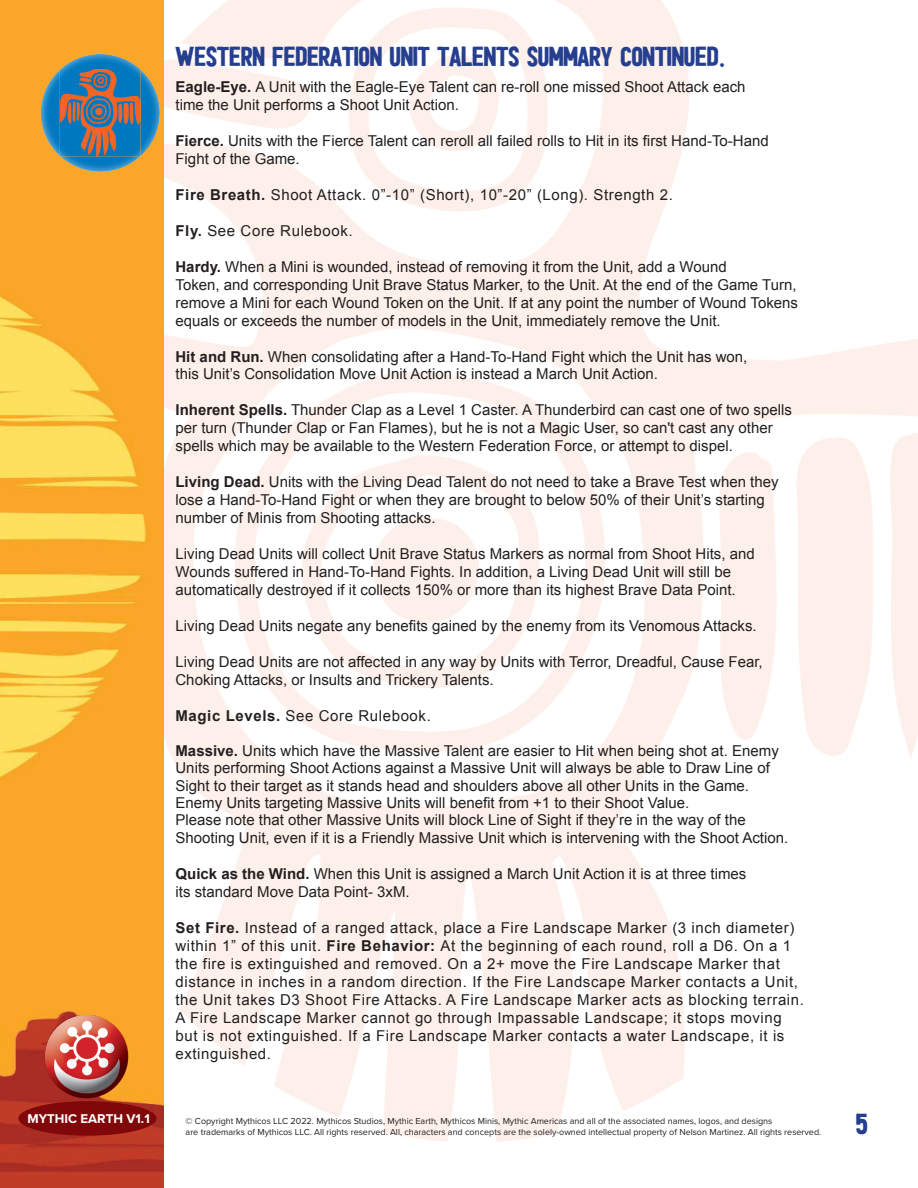
<style>
.page{position:relative;width:918px;height:1188px;background:#fff}
.page>*{position:absolute;margin:0;border:0;box-sizing:border-box;transform-origin:0 0}
.t1{font:28.5px "HALDEN SOLID";color:#253f8e}
.t2{font:27px "HALDEN SOLID";color:#253f8e}
.t3{font:15px/18px "Arial";color:#231f20}
.t4{font:15px/18px "Arial";letter-spacing:.04em;color:#231f20}
.t5{font:700 13.2px "Proxima Nova";color:#fff}
.t6{font:9px "Proxima Nova";color:#231f20}
.s1{font-weight:700}
</style>
<div class="page">
<img style="left:0;top:0;width:164px;height:1188px">
<div style="left:39px;top:53px;width:121px;height:120px;background:#fff;opacity:.75"></div>
<div style="left:18px;top:1101px;width:139px;height:35px;background:#81080a;border-radius:50%"></div>
<img style="left:31px;top:1001px;width:111px;height:108px">
<p class="t2" style="left:176px;top:38px;width:552px">WESTERN FEDERATION UNIT TALENTS SUMMARY CONTINUED.</p>
<p class="t3" style="left:176px;top:78px;width:572px"><span class="s1">Eagle-Eye.</span> A Unit with the Eagle-Eye Talent can re-roll one missed Shoot Attack each</p>
<p class="t3" style="left:176px;top:96px;width:285px">time the Unit performs a Shoot Unit Action.</p>
<p class="t3" style="left:176px;top:132px;width:595px"><span class="s1">Fierce.</span> Units with the Fierce Talent can reroll all failed rolls to Hit in its first Hand-To-Hand<br>Fight of the Game.</p>
<p class="t4" style="left:176px;top:186px;width:499px"><span class="s1">Fire Breath.</span> Shoot Attack. 0”-10” (Short), 10”-20” (Long). Strength 2.</p>
<p class="t4" style="left:176px;top:222px;width:179px"><span class="s1">Fly.</span> See Core Rulebook.</p>
<p class="t3" style="left:176px;top:258px;width:553px"><span class="s1">Hardy.</span> When a Mini is wounded, instead of removing it from the Unit, add a Wound</p>
<p class="t3" style="left:176px;top:276px;width:624px;text-align:justify">Token, and corresponding Unit Brave Status Marker, to the Unit. At the end of the Game Turn, remove a Mini for each Wound Token on the Unit. If at any point the number of Wound Tokens equals or exceeds the number of models in the Unit, immediately remove the Unit.</p>
<p class="t3" style="left:176px;top:347px;width:573px"><span class="s1">Hit and Run.</span> When consolidating after a Hand-To-Hand Fight which the Unit has won,</p>
<p class="t3" style="left:176px;top:365px;width:484px">this Unit’s Consolidation Move Unit Action is instead a March Unit Action.</p>
<p class="t3" style="left:176px;top:401px;width:618px"><span class="s1">Inherent Spells.</span> Thunder Clap as a Level 1 Caster. A Thunderbird can cast one of two spells per turn (Thunder Clap or Fan Flames), but he is not a Magic User, so can't cast any other spells which may be available to the Western Federation Force, or attempt to dispel.</p>
<p class="t3" style="left:176px;top:473px;width:605px"><span class="s1">Living Dead.</span> Units with the Living Dead Talent do not need to take a Brave Test when they lose a Hand-To-Hand Fight or when they are brought to below 50% of their Unit’s starting number of Minis from Shooting attacks.</p>
<p class="t3" style="left:176px;top:545px;width:581px">Living Dead Units will collect Unit Brave Status Markers as normal from Shoot Hits, and<br>Wounds suffered in Hand-To-Hand Fights. In addition, a Living Dead Unit will still be automatically destroyed if it collects 150% or more than its highest Brave Data Point.</p>
<p class="t3" style="left:176px;top:617px;width:583px">Living Dead Units negate any benefits gained by the enemy from its Venomous Attacks.</p>
<p class="t3" style="left:176px;top:653px;width:589px">Living Dead Units are not affected in any way by Units with Terror, Dreadful, Cause Fear,<br>Choking Attacks, or Insults and Trickery Talents.</p>
<p class="t4" style="left:176px;top:707px;width:257px"><span class="s1">Magic Levels.</span> See Core Rulebook.</p>
<p class="t3" style="left:176px;top:742px;width:605px;line-height:17.2px"><span class="s1">Massive.</span> Units which have the Massive Talent are easier to Hit when being shot at. Enemy<br>Units performing Shoot Actions against a Massive Unit will always be able to Draw Line of<br>Sight to their target as it stands head and shoulders above all other Units in the Game.</p>
<p class="t3" style="left:176px;top:794px;width:515px">Enemy Units targeting Massive Units will benefit from +1 to their Shoot Value.</p>
<p class="t3" style="left:176px;top:811px;width:614px">Please note that other Massive Units will block Line of Sight if they’re in the way of the<br>Shooting Unit, even if it is a Friendly Massive Unit which is intervening with the Shoot Action.</p>
<p class="t3" style="left:176px;top:865px;width:572px"><span class="s1">Quick as the Wind.</span> When this Unit is assigned a March Unit Action it is at three times</p>
<p class="t3" style="left:176px;top:883px;width:236px">its standard Move Data Point- 3xM.</p>
<p class="t4" style="left:176px;top:919px;width:630px"><span class="s1">Set Fire.</span> Instead of a ranged attack, place a Fire Landscape Marker (3 inch diameter) within 1” of this unit. <span class="s1">Fire Behavior:</span> At the beginning of each round, roll a D6. On a 1 the fire is extinguished and removed. On a 2+ move the Fire Landscape Marker that distance in inches in a random direction. If the Fire Landscape Marker contacts a Unit, the Unit takes D3 Shoot Fire Attacks. A Fire Landscape Marker acts as blocking terrain.<br>A Fire Landscape Marker cannot go through Impassable Landscape; it stops moving but is not extinguished. If a Fire Landscape Marker contacts a water Landscape, it is extinguished.</p>
<p class="t5" style="left:27px;top:1109px;width:124px">MYTHIC EARTH V1.1</p>
<p class="t1" style="left:856px;top:1105px;width:13px">5</p>
<p class="t6" style="left:186px;top:1114px;width:588px">© Copyright Mythicos LLC 2022. Mythicos Studios, Mythic Earth, Mythicos Minis, Mythic Americas and all of the associated names, logos, and designs</p>
<p class="t6" style="left:186px;top:1125px;width:637px">are trademarks of Mythicos LLC. All rights reserved. All, characters and concepts are the solely-owned intellectual property of Nelson Martinez. All rights reserved.</p>
</div>
